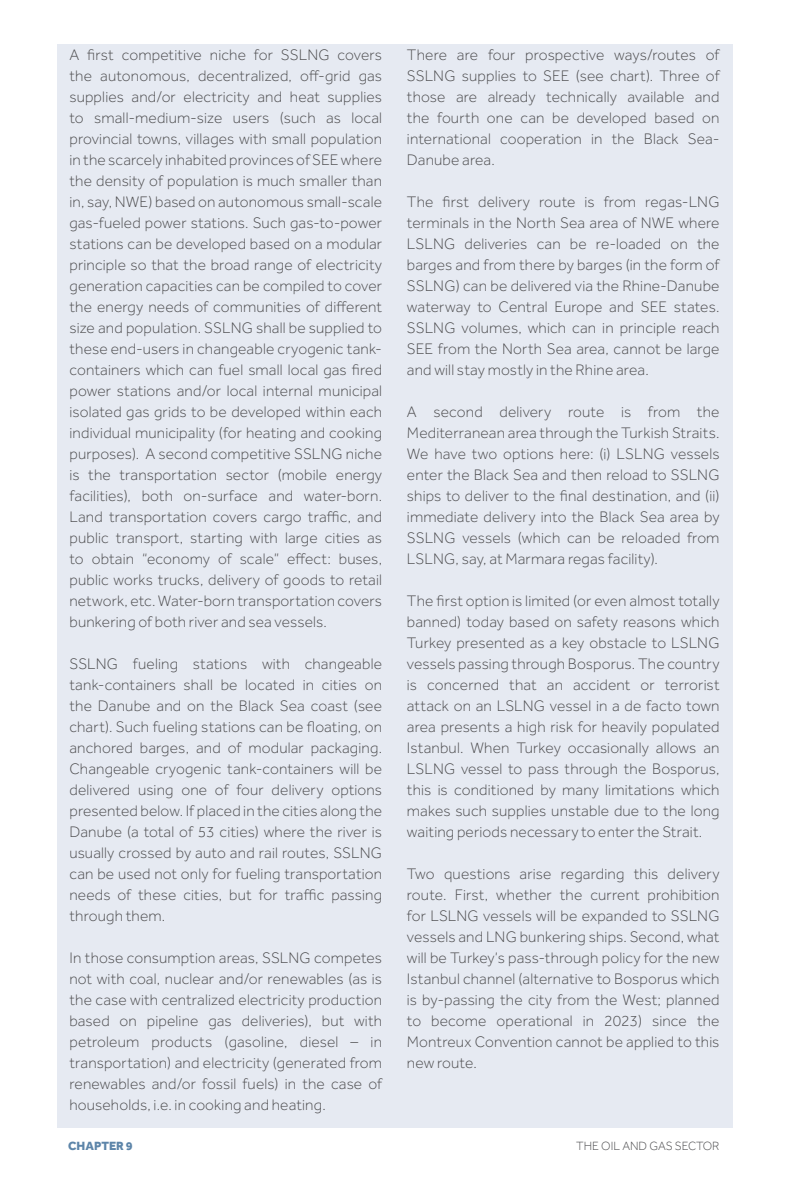
<style>
.page{position:relative;width:794px;height:1191px;background:#fff}
.page>*{position:absolute;margin:0;border:0;box-sizing:border-box;transform-origin:0 0}
.t1{font:300 15.75px/21px "Effra";letter-spacing:.01em;color:#4d4d4f;text-align:justify}
.t2{font:300 12.25px "Effra";color:#4d4d4f}
.t3{font:800 12.25px "Effra";color:#5d85a9}
</style>
<div class="page">
<div style="left:57px;top:45px;width:675px;height:1082px;background:#e6eaf2"></div>
<p class="t1" style="left:69px;top:44px;width:314px">A first competitive niche for SSLNG covers the autonomous, decentralized, off-grid gas supplies and/or electricity and heat supplies to small-medium-size users (such as local provincial towns, villages with small population in the scarcely inhabited provinces of SEE where the density of population is much smaller than in, say, NWE) based on autonomous small-scale gas-fueled power stations. Such gas-to-power stations can be developed based on a modular principle so that the broad range of electricity generation capacities can be compiled to cover the energy needs of communities of different size and population. SSLNG shall be supplied to these end-users in changeable cryogenic tank&shy;containers which can fuel small local gas fired power stations and/or local internal municipal isolated gas grids to be developed within each individual municipality (for heating and cooking purposes). A second competitive SSLNG niche is the transportation sector (mobile energy facilities), both on-surface and water-born.<br>Land transportation covers cargo traffic, and public transport, starting with large cities as to obtain “economy of scale” effect: buses, public works trucks, delivery of goods to retail network, etc. Water-born transportation covers bunkering of both river and sea vessels.</p>
<p class="t1" style="left:69px;top:653px;width:314px">SSLNG fueling stations with changeable tank-containers shall be located in cities on the Danube and on the Black Sea coast (see chart). Such fueling stations can be floating, on anchored barges, and of modular packaging.<br>Changeable cryogenic tank-containers will be delivered using one of four delivery options presented below. If placed in the cities along the Danube (a total of 53 cities) where the river is usually crossed by auto and rail routes, SSLNG can be used not only for fueling transportation needs of these cities, but for traffic passing through them.</p>
<p class="t1" style="left:69px;top:947px;width:314px">In those consumption areas, SSLNG competes not with coal, nuclear and/or renewables (as is the case with centralized electricity production based on pipeline gas deliveries), but with petroleum products (gasoline, diesel – in transportation) and electricity (generated from renewables and/or fossil fuels) in the case of households, i.e. in cooking and heating.</p>
<p class="t1" style="left:407px;top:44px;width:314px">There are four prospective ways/routes of SSLNG supplies to SEE (see chart). Three of those are already technically available and the fourth one can be developed based on international cooperation in the Black Sea-Danube area.</p>
<p class="t1" style="left:407px;top:191px;width:314px">The first delivery route is from regas-LNG terminals in the North Sea area of NWE where LSLNG deliveries can be re-loaded on the barges and from there by barges (in the form of SSLNG) can be delivered via the Rhine-Danube waterway to Central Europe and SEE states.<br>SSLNG volumes, which can in principle reach SEE from the North Sea area, cannot be large and will stay mostly in the Rhine area.</p>
<p class="t1" style="left:407px;top:401px;width:314px">A second delivery route is from the Mediterranean area through the Turkish Straits.<br>We have two options here: (i) LSLNG vessels enter the Black Sea and then reload to SSLNG ships to deliver to the final destination, and (ii) immediate delivery into the Black Sea area by SSLNG vessels (which can be reloaded from LSLNG, say, at Marmara regas facility).</p>
<p class="t1" style="left:407px;top:590px;width:314px">The first option is limited (or even almost totally banned) today based on safety reasons which Turkey presented as a key obstacle to LSLNG vessels passing through Bosporus. The country is concerned that an accident or terrorist attack on an LSLNG vessel in a de facto town area presents a high risk for heavily populated Istanbul. When Turkey occasionally allows an LSLNG vessel to pass through the Bosporus, this is conditioned by many limitations which makes such supplies unstable due to the long waiting periods necessary to enter the Strait.</p>
<p class="t1" style="left:407px;top:863px;width:314px">Two questions arise regarding this delivery route. First, whether the current prohibition for LSLNG vessels will be expanded to SSLNG vessels and LNG bunkering ships. Second, what will be Turkey’s pass-through policy for the new Istanbul channel (alternative to Bosporus which is by-passing the city from the West; planned to become operational in 2023) since the Montreux Convention cannot be applied to this new route.</p>
<p class="t3" style="left:68px;top:1138px;width:66px">CHAPTER 9</p>
<p class="t2" style="left:576px;top:1139px;width:145px">THE OIL AND GAS SECTOR</p>
</div>
